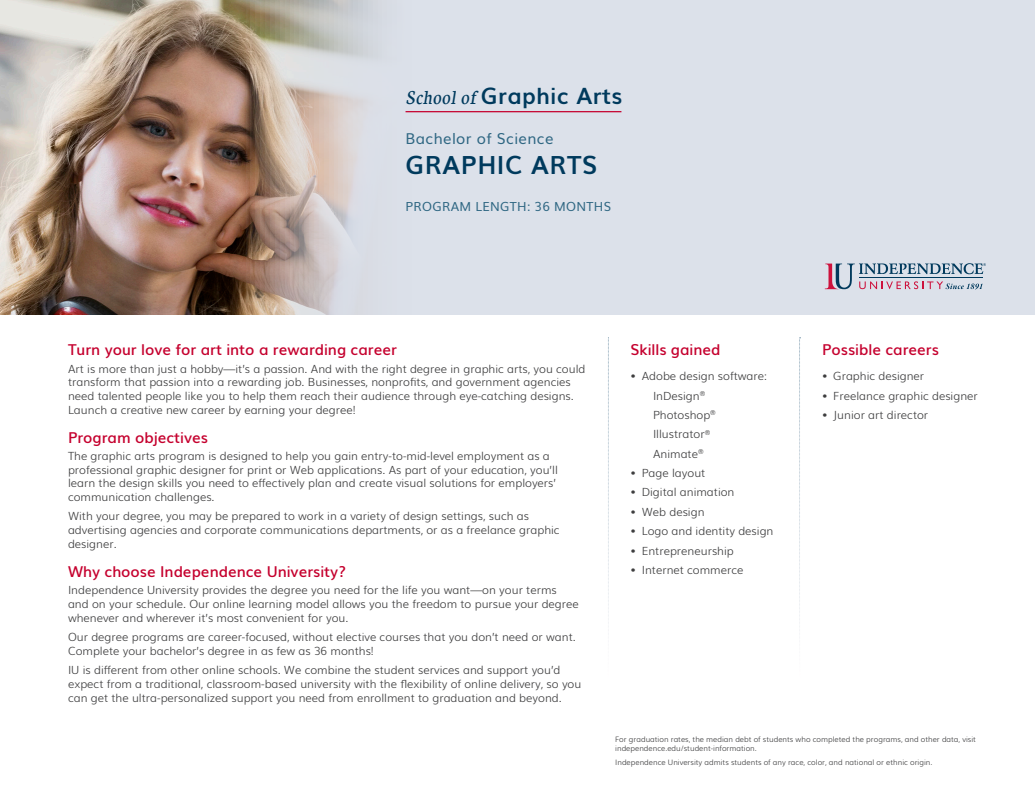
<style>
.page{position:relative;width:1035px;height:810px;background:#fff}
.page>*{position:absolute;margin:0;border:0;box-sizing:border-box;transform-origin:0 0}
.School_Of_Headline{font:700 25px "Muli";letter-spacing:.025em;color:#003a5d}
.School_of_Header{font:700 22.5px "Muli";letter-spacing:.025em;color:#003a5d}
.Program_Overview_Hea{font:600 15px "Muli";color:#c5002e}
.Program_Overview_Lis{font:600 15px "Muli";color:#c5002e}
.School_Of_Headline-2{font:15px "Muli";letter-spacing:.025em;color:#2f6783}
.School_Of_Headline-3{font:12.5px "Muli";letter-spacing:.025em;color:#2f6783}
.Program_Overview_Bod{font:300 11.25px/13.8px "Muli";color:#3e3e3f}
.Program_Overview_Lis-2{font:300 11.25px "Muli";color:#3e3e3f}
.Program_Overview_Dis{font:300 7.5px/8.8px "Muli";color:#3e3e3f}
.s1{font-family:"Neuton";font-weight:400;font-style:italic;font-size:17.5px}
</style>
<div class="page">
<div style="left:0;top:0;width:1035px;height:315px;background:#dce1ea"></div>
<img style="left:0;top:0;width:622px;height:315px">
<svg style="left:608px;top:338px;width:1px;height:289px"></svg>
<svg style="left:799px;top:338px;width:2px;height:293px"></svg>
<hr style="left:406px;top:111px;width:215px;height:1px;background:#c5002e">
<svg style="left:825px;top:263px;width:161px;height:27px"></svg>
<p class="School_of_Header" style="left:406px;top:78px;width:218px"><span class="s1">School of</span> Graphic Arts</p>
<p class="School_Of_Headline-2" style="left:406px;top:126px;width:150px">Bachelor of Science</p>
<p class="School_Of_Headline" style="left:406px;top:145px;width:193px">GRAPHIC ARTS</p>
<p class="School_Of_Headline-3" style="left:406px;top:197px;width:207px">PROGRAM LENGTH: 36 MONTHS</p>
<p class="Program_Overview_Hea" style="left:68px;top:337px;width:330px">Turn your love for art into a rewarding career</p>
<p class="Program_Overview_Bod" style="left:68px;top:361px;width:519px">Art is more than just a hobby—it’s a passion. And with the right degree in graphic arts, you could transform that passion into a rewarding job. Businesses, nonprofits, and government agencies need talented people like you to help them reach their audience through eye-catching designs.<br>Launch a creative new career by earning your degree!</p>
<p class="Program_Overview_Hea" style="left:68px;top:425px;width:142px">Program objectives</p>
<p class="Program_Overview_Bod" style="left:68px;top:448px;width:491px">The graphic arts program is designed to help you gain entry-to-mid-level employment as a professional graphic designer for print or Web applications. As part of your education, you’ll learn the design skills you need to effectively plan and create visual solutions for employers’ communication challenges.</p>
<p class="Program_Overview_Bod" style="left:68px;top:509px;width:493px">With your degree, you may be prepared to work in a variety of design settings, such as advertising agencies and corporate communications departments, or as a freelance graphic designer.</p>
<p class="Program_Overview_Hea" style="left:68px;top:559px;width:279px">Why choose Independence University?</p>
<p class="Program_Overview_Bod" style="left:68px;top:582px;width:512px">Independence University provides the degree you need for the life you want—on your terms and on your schedule. Our online learning model allows you the freedom to pursue your degree whenever and wherever it’s most convenient for you.</p>
<p class="Program_Overview_Bod" style="left:68px;top:629px;width:509px">Our degree programs are career-focused, without elective courses that you don’t need or want.<br>Complete your bachelor’s degree in as few as 36 months!</p>
<p class="Program_Overview_Bod" style="left:68px;top:662px;width:515px">IU is different from other online schools. We combine the student services and support you’d expect from a traditional, classroom-based university with the flexibility of online delivery, so you can get the ultra-personalized support you need from enrollment to graduation and beyond.</p>
<p class="Program_Overview_Lis" style="left:631px;top:337px;width:91px">Skills gained</p>
<p class="Program_Overview_Lis-2" style="left:631px;top:367px;width:138px">• Adobe design software:</p>
<p class="Program_Overview_Lis-2" style="left:653px;top:387px;width:54px">InDesign<sup>®</sup></p>
<p class="Program_Overview_Lis-2" style="left:653px;top:406px;width:64px">Photoshop<sup>®</sup></p>
<p class="Program_Overview_Lis-2" style="left:653px;top:425px;width:59px">Illustrator<sup>®</sup></p>
<p class="Program_Overview_Lis-2" style="left:653px;top:445px;width:52px">Animate<sup>®</sup></p>
<p class="Program_Overview_Lis-2" style="left:631px;top:464px;width:76px">• Page layout</p>
<p class="Program_Overview_Lis-2" style="left:631px;top:483px;width:105px">• Digital animation</p>
<p class="Program_Overview_Lis-2" style="left:631px;top:503px;width:76px">• Web design</p>
<p class="Program_Overview_Lis-2" style="left:631px;top:522px;width:144px">• Logo and identity design</p>
<p class="Program_Overview_Lis-2" style="left:631px;top:542px;width:105px">• Entrepreneurship</p>
<p class="Program_Overview_Lis-2" style="left:631px;top:561px;width:114px">• Internet commerce</p>
<p class="Program_Overview_Lis" style="left:822px;top:337px;width:118px">Possible careers</p>
<p class="Program_Overview_Lis-2" style="left:822px;top:367px;width:104px">• Graphic designer</p>
<p class="Program_Overview_Lis-2" style="left:822px;top:387px;width:157px">• Freelance graphic designer</p>
<p class="Program_Overview_Lis-2" style="left:822px;top:406px;width:108px">• Junior art director</p>
<p class="Program_Overview_Dis" style="left:615px;top:734px;width:362px">For graduation rates, the median debt of students who completed the programs, and other data, visit independence.edu/student-information.</p>
<p class="Program_Overview_Dis" style="left:615px;top:757px;width:319px">Independence University admits students of any race, color, and national or ethnic origin.</p>
</div>
